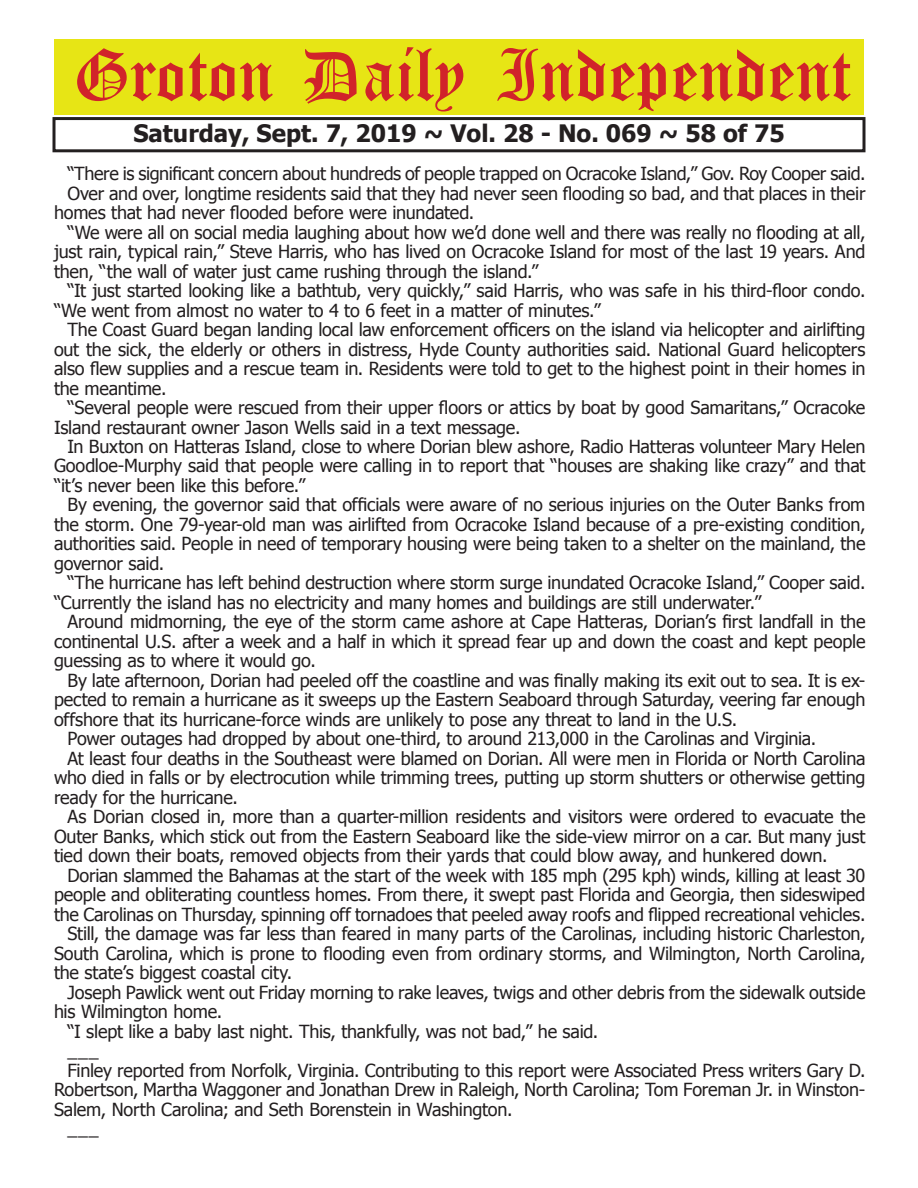
<style>
.page{position:relative;width:918px;height:1188px;background:#fff}
.page>*{position:absolute;margin:0;border:0;box-sizing:border-box;transform-origin:0 0}
.t1{font:54px "Old English Five";color:#d1232a}
.t2{font:700 24px "Tahoma";color:#231f20}
.t3{font:18px "Tahoma";letter-spacing:-.01em;color:#231f20}
</style>
<div class="page">
<div style="left:52px;top:117px;width:814px;height:35px;border:3px solid #231f20"></div>
<div style="left:54px;top:40px;width:810px;height:75px;background:#e7e515"></div>
<h1 class="t1" style="left:73px;top:50px;width:779px">Groton Daily Independent</h1>
<h2 class="t2" style="left:133px;top:116px;width:653px">Saturday, Sept. 7, 2019 ~ Vol. 28 - No. 069 ~ 58 of 75</h2>
<p class="t3" style="left:68px;top:161px;width:800px">“There is significant concern about hundreds of people trapped on Ocracoke Island,” Gov. Roy Cooper said.</p>
<p class="t3" style="left:68px;top:181px;width:800px">Over and over, longtime residents said that they had never seen flooding so bad, and that places in their</p>
<p class="t3" style="left:54px;top:200px;width:422px">homes that had never flooded before were inundated.</p>
<p class="t3" style="left:68px;top:220px;width:799px">“We were all on social media laughing about how we’d done well and there was really no flooding at all,</p>
<p class="t3" style="left:54px;top:239px;width:813px">just rain, typical rain,” Steve Harris, who has lived on Ocracoke Island for most of the last 19 years. And</p>
<p class="t3" style="left:54px;top:259px;width:486px">then, “the wall of water just came rushing through the island.”</p>
<p class="t3" style="left:68px;top:278px;width:799px">“It just started looking like a bathtub, very quickly,” said Harris, who was safe in his third-floor condo.</p>
<p class="t3" style="left:54px;top:298px;width:548px">“We went from almost no water to 4 to 6 feet in a matter of minutes.”</p>
<p class="t3" style="left:68px;top:317px;width:799px">The Coast Guard began landing local law enforcement officers on the island via helicopter and airlifting</p>
<p class="t3" style="left:54px;top:337px;width:813px">out the sick, the elderly or others in distress, Hyde County authorities said. National Guard helicopters</p>
<p class="t3" style="left:54px;top:356px;width:813px">also flew supplies and a rescue team in. Residents were told to get to the highest point in their homes in</p>
<p class="t3" style="left:54px;top:376px;width:114px">the meantime.</p>
<p class="t3" style="left:68px;top:395px;width:799px">“Several people were rescued from their upper floors or attics by boat by good Samaritans,” Ocracoke</p>
<p class="t3" style="left:54px;top:415px;width:468px">Island restaurant owner Jason Wells said in a text message.</p>
<p class="t3" style="left:68px;top:434px;width:800px">In Buxton on Hatteras Island, close to where Dorian blew ashore, Radio Hatteras volunteer Mary Helen</p>
<p class="t3" style="left:54px;top:454px;width:813px">Goodloe-Murphy said that people were calling in to report that “houses are shaking like crazy” and that</p>
<p class="t3" style="left:54px;top:473px;width:253px">“it’s never been like this before.”</p>
<p class="t3" style="left:68px;top:493px;width:799px">By evening, the governor said that officials were aware of no serious injuries on the Outer Banks from</p>
<p class="t3" style="left:54px;top:512px;width:813px">the storm. One 79-year-old man was airlifted from Ocracoke Island because of a pre-existing condition,</p>
<p class="t3" style="left:54px;top:532px;width:813px">authorities said. People in need of temporary housing were being taken to a shelter on the mainland, the</p>
<p class="t3" style="left:54px;top:551px;width:112px">governor said.</p>
<p class="t3" style="left:68px;top:571px;width:799px">“The hurricane has left behind destruction where storm surge inundated Ocracoke Island,” Cooper said.</p>
<p class="t3" style="left:54px;top:590px;width:709px">“Currently the island has no electricity and many homes and buildings are still underwater.”</p>
<p class="t3" style="left:68px;top:610px;width:799px">Around midmorning, the eye of the storm came ashore at Cape Hatteras, Dorian’s first landfall in the</p>
<p class="t3" style="left:54px;top:629px;width:813px">continental U.S. after a week and a half in which it spread fear up and down the coast and kept people</p>
<p class="t3" style="left:54px;top:649px;width:263px">guessing as to where it would go.</p>
<p class="t3" style="left:68px;top:668px;width:799px">By late afternoon, Dorian had peeled off the coastline and was finally making its exit out to sea. It is ex-</p>
<p class="t3" style="left:54px;top:688px;width:813px">pected to remain a hurricane as it sweeps up the Eastern Seaboard through Saturday, veering far enough</p>
<p class="t3" style="left:54px;top:707px;width:685px">offshore that its hurricane-force winds are unlikely to pose any threat to land in the U.S.</p>
<p class="t3" style="left:68px;top:727px;width:750px">Power outages had dropped by about one-third, to around 213,000 in the Carolinas and Virginia.</p>
<p class="t3" style="left:68px;top:746px;width:800px">At least four deaths in the Southeast were blamed on Dorian. All were men in Florida or North Carolina</p>
<p class="t3" style="left:54px;top:766px;width:813px">who died in falls or by electrocution while trimming trees, putting up storm shutters or otherwise getting</p>
<p class="t3" style="left:54px;top:785px;width:185px">ready for the hurricane.</p>
<p class="t3" style="left:68px;top:805px;width:800px">As Dorian closed in, more than a quarter-million residents and visitors were ordered to evacuate the</p>
<p class="t3" style="left:54px;top:824px;width:813px">Outer Banks, which stick out from the Eastern Seaboard like the side-view mirror on a car. But many just</p>
<p class="t3" style="left:54px;top:844px;width:775px">tied down their boats, removed objects from their yards that could blow away, and hunkered down.</p>
<p class="t3" style="left:68px;top:863px;width:799px">Dorian slammed the Bahamas at the start of the week with 185 mph (295 kph) winds, killing at least 30</p>
<p class="t3" style="left:54px;top:883px;width:813px">people and obliterating countless homes. From there, it swept past Florida and Georgia, then sideswiped</p>
<p class="t3" style="left:54px;top:902px;width:813px">the Carolinas on Thursday, spinning off tornadoes that peeled away roofs and flipped recreational vehicles.</p>
<p class="t3" style="left:68px;top:922px;width:799px">Still, the damage was far less than feared in many parts of the Carolinas, including historic Charleston,</p>
<p class="t3" style="left:54px;top:941px;width:813px">South Carolina, which is prone to flooding even from ordinary storms, and Wilmington, North Carolina,</p>
<p class="t3" style="left:54px;top:961px;width:240px">the state’s biggest coastal city.</p>
<p class="t3" style="left:68px;top:980px;width:799px">Joseph Pawlick went out Friday morning to rake leaves, twigs and other debris from the sidewalk outside</p>
<p class="t3" style="left:54px;top:1000px;width:170px">his Wilmington home.</p>
<p class="t3" style="left:68px;top:1019px;width:532px">“I slept like a baby last night. This, thankfully, was not bad,” he said.</p>
<p class="t3" style="left:68px;top:1039px;width:33px">___</p>
<p class="t3" style="left:68px;top:1058px;width:799px">Finley reported from Norfolk, Virginia. Contributing to this report were Associated Press writers Gary D.</p>
<p class="t3" style="left:54px;top:1078px;width:813px">Robertson, Martha Waggoner and Jonathan Drew in Raleigh, North Carolina; Tom Foreman Jr. in Winston-</p>
<p class="t3" style="left:54px;top:1097px;width:460px">Salem, North Carolina; and Seth Borenstein in Washington.</p>
<p class="t3" style="left:68px;top:1117px;width:33px">___</p>
</div>
